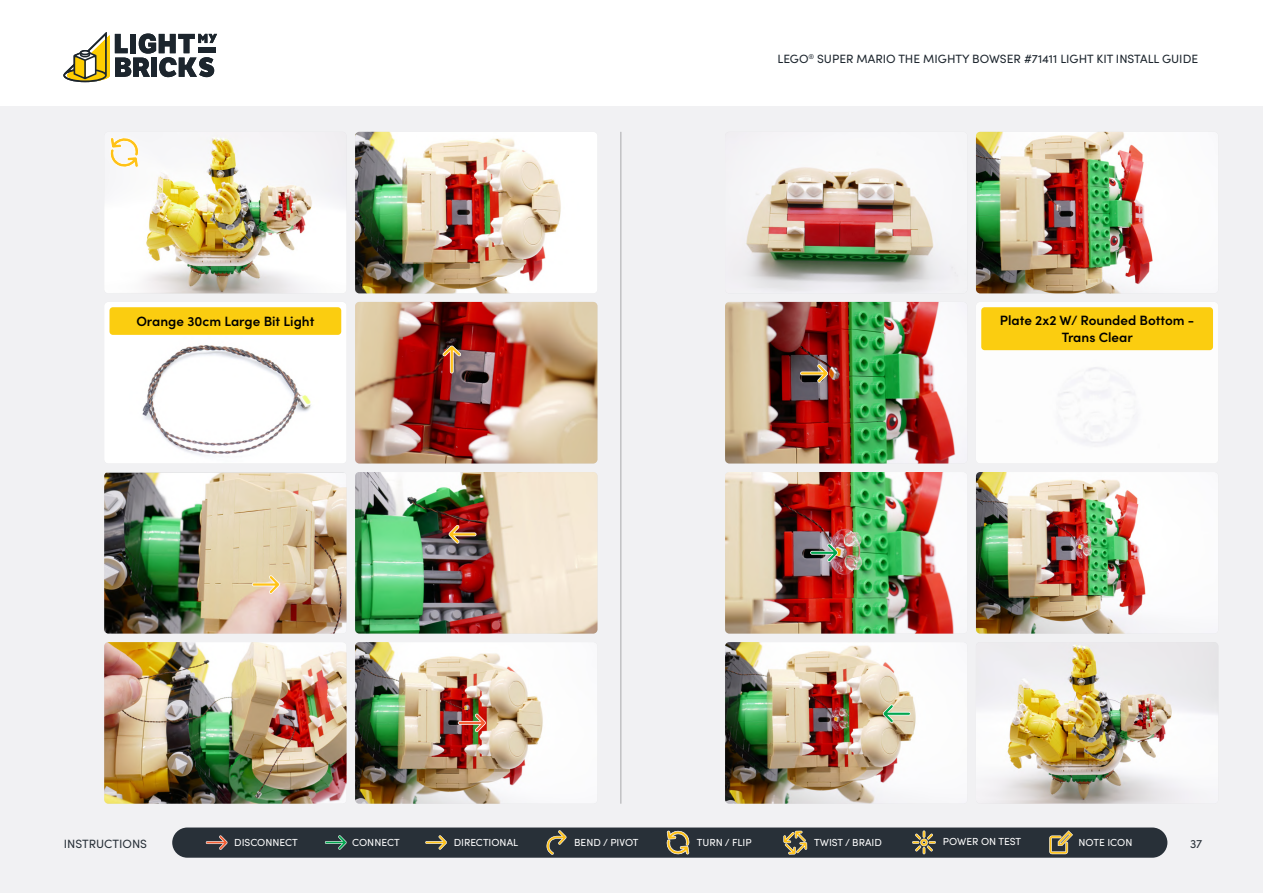
<style>
.page{position:relative;width:1263px;height:893px;background:#fff}
.page>*{position:absolute;margin:0;border:0;box-sizing:border-box;transform-origin:0 0}
.t1{font:600 13.5px/16.2px "Sofia Pro";color:#000;text-align:center}
.t2{font:12px "Sofia Pro";color:#1c252d}
.t3{font:12px "Sofia Pro";color:#283038}
.t4{font:10.2px "Sofia Pro";color:#fff}
</style>
<div class="page">
<div style="left:0;top:106px;width:1263px;height:787px;background:#f1f1f3"></div>
<hr style="left:621px;top:132px;width:1px;height:672px;background:#000">
<div style="left:172px;top:827px;width:995px;height:31px;background:#283038;border-radius:15px"></div>
<svg style="left:783px;top:831px;width:24px;height:23px"></svg>
<svg style="left:206px;top:835px;width:22px;height:15px"></svg>
<svg style="left:325px;top:835px;width:22px;height:15px"></svg>
<svg style="left:425px;top:835px;width:22px;height:15px"></svg>
<svg style="left:546px;top:830px;width:21px;height:25px"></svg>
<svg style="left:1049px;top:830px;width:24px;height:24px"></svg>
<svg style="left:912px;top:830px;width:24px;height:24px"></svg>
<svg style="left:666px;top:830px;width:24px;height:25px"></svg>
<svg style="left:63px;top:32px;width:154px;height:50px"></svg>
<img style="left:355px;top:132px;width:242px;height:161px">
<img style="left:105px;top:137px;width:241px;height:156px">
<img style="left:746px;top:164px;width:187px;height:128px">
<img style="left:355px;top:302px;width:242px;height:161px">
<img style="left:355px;top:472px;width:242px;height:162px">
<img style="left:976px;top:472px;width:242px;height:162px">
<img style="left:355px;top:642px;width:242px;height:162px">
<img style="left:976px;top:642px;width:242px;height:162px">
<img style="left:104px;top:473px;width:243px;height:161px">
<img style="left:725px;top:472px;width:235px;height:162px">
<img style="left:725px;top:302px;width:230px;height:161px">
<img style="left:725px;top:642px;width:242px;height:162px">
<img style="left:104px;top:642px;width:243px;height:162px">
<img style="left:976px;top:132px;width:242px;height:161px">
<svg style="left:109px;top:137px;width:31px;height:32px"></svg>
<img style="left:105px;top:302px;width:241px;height:161px">
<div style="left:109px;top:307px;width:232px;height:28px;background:#fbcd10;border-radius:3px"></div>
<svg style="left:458px;top:714px;width:28px;height:18px"></svg>
<div style="left:976px;top:302px;width:242px;height:161px;background:#fdfdfd"></div>
<div style="left:981px;top:307px;width:232px;height:43px;background:#fbcd10;border-radius:3px"></div>
<svg style="left:810px;top:544px;width:28px;height:18px"></svg>
<svg style="left:800px;top:364px;width:28px;height:19px"></svg>
<svg style="left:443px;top:345px;width:18px;height:28px"></svg>
<svg style="left:448px;top:525px;width:28px;height:19px"></svg>
<svg style="left:252px;top:575px;width:28px;height:19px"></svg>
<svg style="left:882px;top:704px;width:29px;height:19px"></svg>
<p class="t2" style="left:777px;top:50px;width:422px">LEGO<sup>®</sup> SUPER MARIO THE MIGHTY BOWSER #71411 LIGHT KIT INSTALL GUIDE</p>
<h1 class="t1" style="left:136px;top:312px;width:180px">Orange 30cm Large Bit Light</h1>
<h1 class="t1" style="left:1000px;top:312px;width:196px">Plate 2x2 W/ Rounded Bottom -<br>Trans Clear</h1>
<p class="t3" style="left:64px;top:835px;width:85px">INSTRUCTIONS</p>
<p class="t4" style="left:234px;top:835px;width:65px">DISCONNECT</p>
<p class="t4" style="left:352px;top:835px;width:49px">CONNECT</p>
<p class="t4" style="left:454px;top:835px;width:66px">DIRECTIONAL</p>
<p class="t4" style="left:574px;top:835px;width:66px">BEND / PIVOT</p>
<p class="t4" style="left:697px;top:835px;width:56px">TURN / FLIP</p>
<p class="t4" style="left:814px;top:835px;width:69px">TWIST / BRAID</p>
<p class="t4" style="left:943px;top:834px;width:80px">POWER ON TEST</p>
<p class="t4" style="left:1078px;top:835px;width:55px">NOTE ICON</p>
<p class="t3" style="left:1190px;top:835px;width:14px">37</p>
</div>
